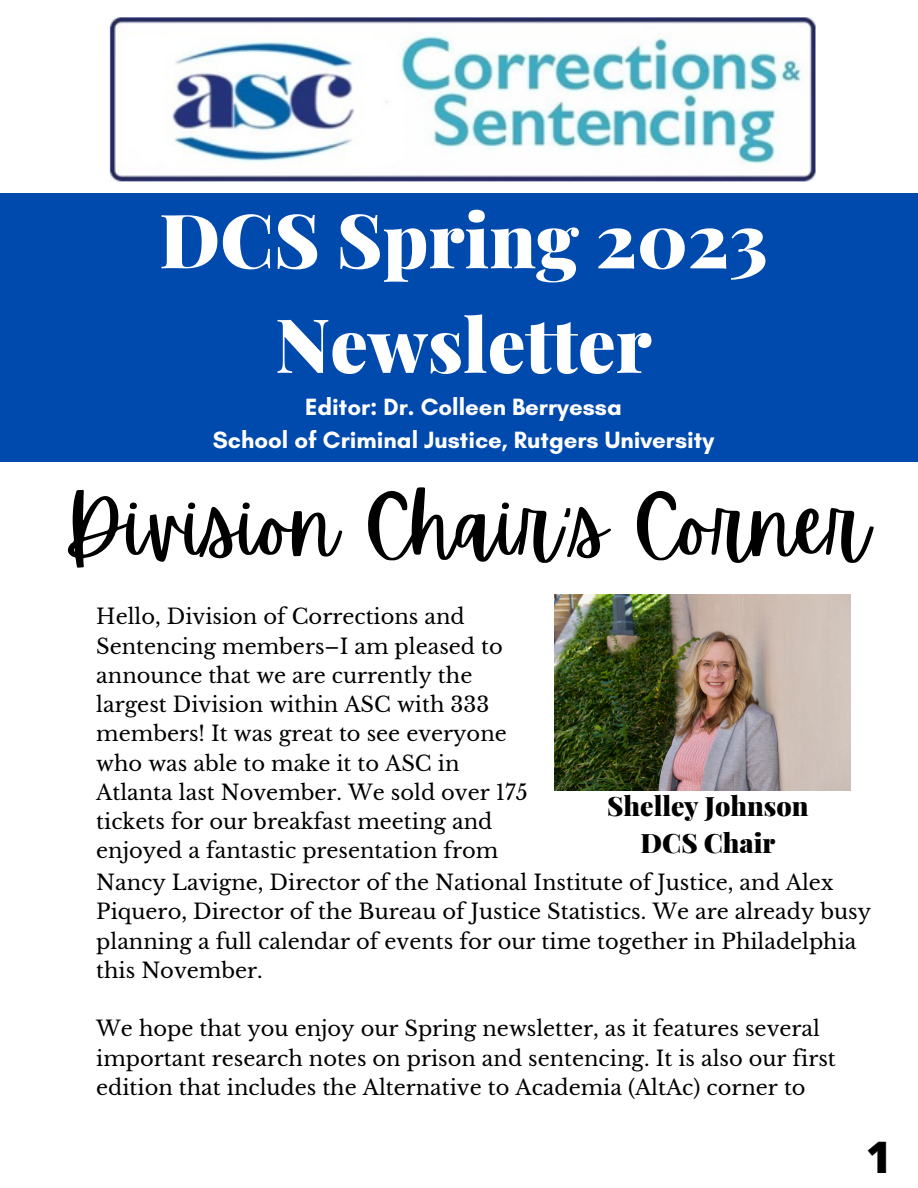
<style>
.page{position:relative;width:918px;height:1188px;background:#fff}
.page>*{position:absolute;margin:0;border:0;box-sizing:border-box;transform-origin:0 0}
.t1{font:82.5px "Apricots";color:#000}
.t2{font:900 75px/104.7px "Playfair Display";color:#fff;text-align:center}
.t3{font:800 43.5px "Open Sans";color:#000}
.t4{font:900 26.7px "Playfair Display";color:#000}
.t5{font:700 24px "Glacial Indifference";color:#fff}
.t6{font:21px/29.2px "Libre Baskerville";color:#000}
</style>
<div class="page">
<img style="left:109px;top:17px;width:707px;height:165px">
<div style="left:0;top:193px;width:918px;height:268px;background:#004aad"></div>
<img style="left:554px;top:594px;width:296px;height:197px">
<p class="t2" style="left:159px;top:185px;width:610px">DCS Spring 2023<br>Newsletter</p>
<p class="t5" style="left:305px;top:392px;width:318px">Editor: Dr. Colleen Berryessa</p>
<p class="t5" style="left:213px;top:425px;width:503px">School of Criminal Justice, Rutgers University</p>
<p class="t1" style="left:64px;top:478px;width:805px">Division Chair's Corner</p>
<p class="t6" style="left:96px;top:602px;width:433px">Hello, Division of Corrections and Sentencing members–I am pleased to announce that we are currently the largest Division within ASC with 333 members! It was great to see everyone who was able to make it to ASC in Atlanta last November. We sold over 175 tickets for our breakfast meeting and enjoyed a fantastic presentation from</p>
<p class="t6" style="left:96px;top:868px;width:776px">Nancy Lavigne, Director of the National Institute of Justice, and Alex Piquero, Director of the Bureau of Justice Statistics. We are already busy planning a full calendar of events for our time together in Philadelphia this November.</p>
<p class="t4" style="left:607px;top:787px;width:203px">Shelley Johnson</p>
<p class="t4" style="left:640px;top:824px;width:136px">DCS Chair</p>
<p class="t6" style="left:96px;top:1014px;width:741px">We hope that you enjoy our Spring newsletter, as it features several important research notes on prison and sentencing. It is also our first edition that includes the Alternative to Academia (AltAc) corner to</p>
<p class="t3" style="left:866px;top:1126px;width:27px">1</p>
</div>
